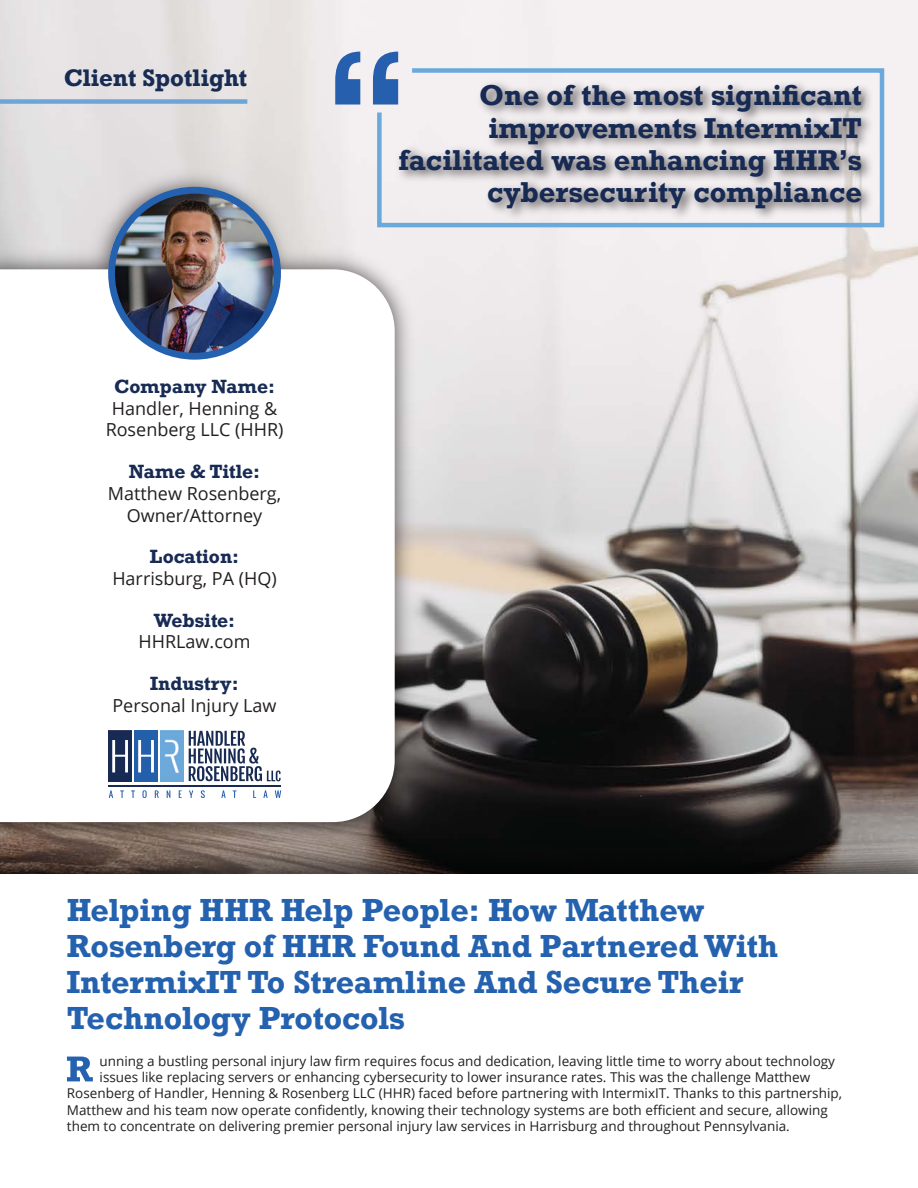
<style>
.page{position:relative;width:918px;height:1188px;background:#fff}
.page>*{position:absolute;margin:0;border:0;box-sizing:border-box;transform-origin:0 0}
.t1{font:700 30px/36px "Rockwell Nova";color:#2461ae}
.t2{font:700 27px/32.4px "Rockwell Nova";letter-spacing:.005em;color:#172a53;text-align:right}
.t3{font:700 22.5px "Rockwell Nova";color:#172b53}
.t4{font:18px/21.6px "Open Sans";color:#231f20;text-align:center}
.t5{font:13.5px "Open Sans";color:#231f20}
.s1{font-family:"Rockwell Nova";font-weight:700;color:#182b54}
</style>
<div class="page">
<img style="left:0;top:0;width:918px;height:831px">
<img style="left:0;top:161px;width:422px;height:670px">
<svg style="left:0;top:189px;width:395px;height:633px"></svg>
<img style="left:388px;top:230px;width:498px;height:91px">
<svg style="left:375px;top:66px;width:511px;height:164px"></svg>
<svg style="left:335px;top:52px;width:63px;height:53px"></svg>
<img style="left:479px;top:0;width:439px;height:3px">
<img style="left:0;top:831px;width:918px;height:43px">
<img style="left:111px;top:189px;width:167px;height:168px;border-radius:84px">
<div style="left:108px;top:187px;width:173px;height:173px;border:7px solid #2461ae;border-radius:50%"></div>
<div style="left:0;top:99px;width:247px;height:5px;background:#6ba6d9"></div>
<img style="left:77px;top:716px;width:235px;height:94px">
<img style="left:189px;top:731px;width:70px;height:33px">
<img style="left:267px;top:771px;width:14px;height:10px">
<img style="left:109px;top:790px;width:172px;height:8px">
<img style="left:108px;top:786px;width:173px;height:1px">
<img style="left:108px;top:731px;width:24px;height:50px">
<img style="left:112px;top:740px;width:16px;height:32px">
<img style="left:134px;top:731px;width:24px;height:50px">
<img style="left:138px;top:740px;width:16px;height:32px">
<img style="left:160px;top:731px;width:24px;height:50px">
<svg style="left:67px;top:1057px;width:26px;height:24px"></svg>
<p class="t3" style="left:64px;top:63px;width:185px">Client Spotlight</p>
<p class="t4" style="left:106px;top:375px;width:179px"><span class="s1">Company Name:<br></span>Handler, Henning &amp;<br>Rosenberg LLC (HHR)</p>
<p class="t4" style="left:108px;top:461px;width:175px"><span class="s1">Name &amp; Title:<br></span>Matthew Rosenberg,<br>Owner/Attorney</p>
<p class="t4" style="left:112px;top:546px;width:166px"><span class="s1">Location:<br></span>Harrisburg, PA (HQ)</p>
<p class="t4" style="left:139px;top:609px;width:114px"><span class="s1">Website:<br></span>HHRLaw.com</p>
<p class="t4" style="left:112px;top:672px;width:166px"><span class="s1">Industry:<br></span>Personal Injury Law</p>
<p class="t2" style="left:398px;top:79px;width:465px">One of the most significant improvements IntermixIT facilitated was enhancing HHR’s cybersecurity compliance</p>
<p class="t1" style="left:67px;top:891px;width:713px">Helping HHR Help People: How Matthew Rosenberg of HHR Found And Partnered With IntermixIT To Streamline And Secure Their Technology Protocols</p>
<p class="t5" style="left:100px;top:1052px;width:737px">unning a bustling personal injury law firm requires focus and dedication, leaving little time to worry about technology</p>
<p class="t5" style="left:100px;top:1068px;width:712px">issues like replacing servers or enhancing cybersecurity to lower insurance rates. This was the challenge Matthew</p>
<p class="t5" style="left:67px;top:1084px;width:777px">Rosenberg of Handler, Henning &amp; Rosenberg LLC (HHR) faced before partnering with IntermixIT. Thanks to this partnership,</p>
<p class="t5" style="left:67px;top:1100px;width:762px">Matthew and his team now operate confidently, knowing their technology systems are both efficient and secure, allowing</p>
<p class="t5" style="left:67px;top:1117px;width:724px">them to concentrate on delivering premier personal injury law services in Harrisburg and throughout Pennsylvania.</p>
</div>
